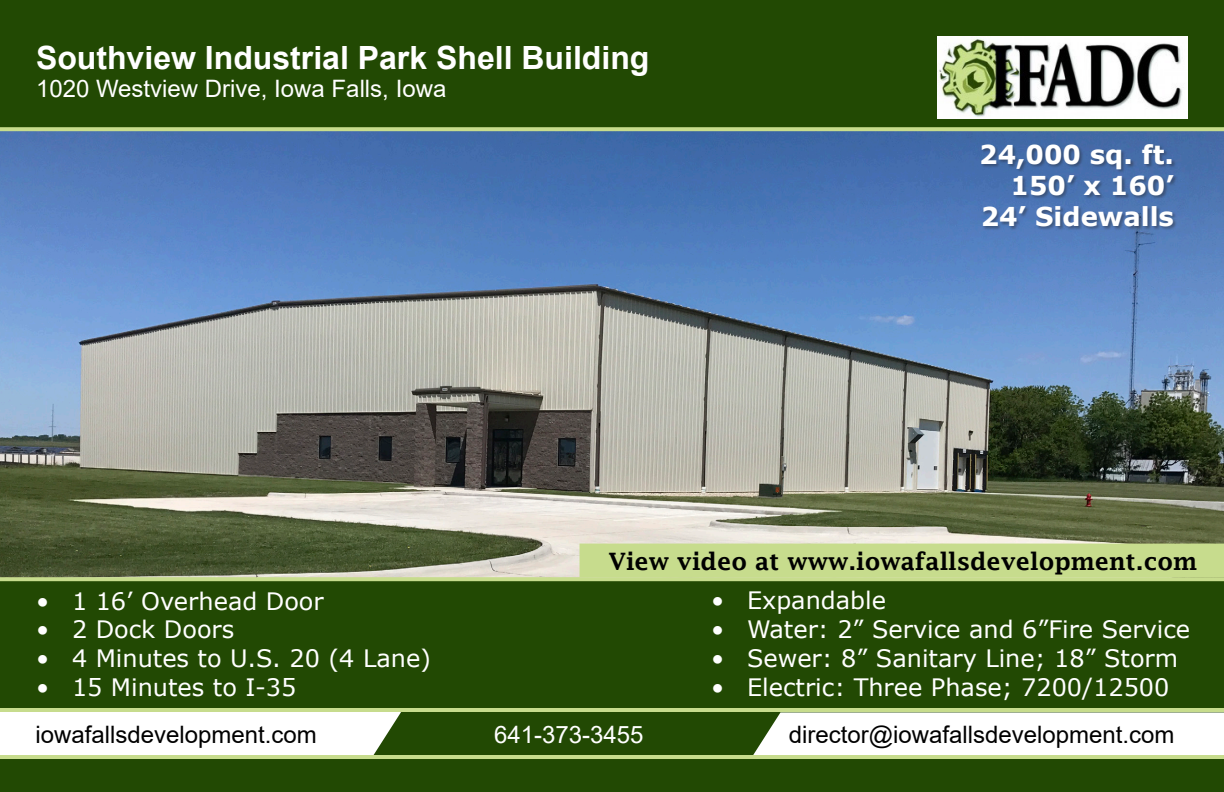
<style>
.page{position:relative;width:1224px;height:792px;background:#224903}
.page>*{position:absolute;margin:0;border:0;box-sizing:border-box;transform-origin:0 0}
.t1{font:700 32px "Arial";color:#fff}
.t2{font:700 26px "Verdana";color:#fff}
.t3{font:24px "Verdana";color:#fff}
.t4{font:24px "Arial";color:#000}
.t5{font:24px "Arial";color:#fff}
.t6{font:600 24px "Lucida Fax";color:#000}
</style>
<div class="page">
<img style="left:938px;top:36px;width:250px;height:83px">
<img style="left:0;top:131px;width:1224px;height:446px">
<svg style="left:0;top:127px;width:1224px;height:4px;background:#bed486"></svg>
<div style="left:981px;top:144px;width:197px;height:86px;background:#231f20;opacity:.4"></div>
<hr style="left:0;top:577px;width:1224px;height:4px;background:#c7dc8d">
<div style="left:0;top:712px;width:401px;height:43px;background:#fff"></div>
<div style="left:753px;top:712px;width:471px;height:43px;background:#fff"></div>
<hr style="left:0;top:755px;width:1224px;height:4px;background:#c7dc8d">
<hr style="left:0;top:708px;width:1224px;height:4px;background:#c7dc8d">
<div style="left:580px;top:544px;width:644px;height:33px;background:#c7dc8d"></div>
<p class="t1" style="left:36px;top:35px;width:615px">Southview Industrial Park Shell Building</p>
<p class="t5" style="left:36px;top:72px;width:412px">1020 Westview Drive, Iowa Falls, Iowa</p>
<p class="t2" style="left:979px;top:136px;width:196px">24,000 sq. ft.</p>
<p class="t2" style="left:1011px;top:167px;width:165px">150’ x 160’</p>
<p class="t2" style="left:981px;top:198px;width:195px">24’ Sidewalls</p>
<p class="t3" style="left:36px;top:584px;width:289px">• 1 16’ Overhead Door</p>
<p class="t3" style="left:36px;top:613px;width:200px">• 2 Dock Doors</p>
<p class="t3" style="left:36px;top:642px;width:397px">• 4 Minutes to U.S. 20 (4 Lane)</p>
<p class="t3" style="left:36px;top:671px;width:262px">• 15 Minutes to I-35</p>
<p class="t6" style="left:608px;top:548px;width:590px">View video at www.iowafallsdevelopment.com</p>
<p class="t3" style="left:711px;top:584px;width:177px">• Expandable</p>
<p class="t3" style="left:711px;top:613px;width:481px">• Water: 2” Service and 6”Fire Service</p>
<p class="t3" style="left:711px;top:642px;width:469px">• Sewer: 8” Sanitary Line; 18” Storm</p>
<p class="t3" style="left:711px;top:670px;width:460px">• Electric: Three Phase; 7200/12500</p>
<p class="t4" style="left:35px;top:718px;width:283px">iowafallsdevelopment.com</p>
<p class="t5" style="left:494px;top:718px;width:151px">641-373-3455</p>
<p class="t4" style="left:789px;top:718px;width:387px">director@iowafallsdevelopment.com</p>
</div>
